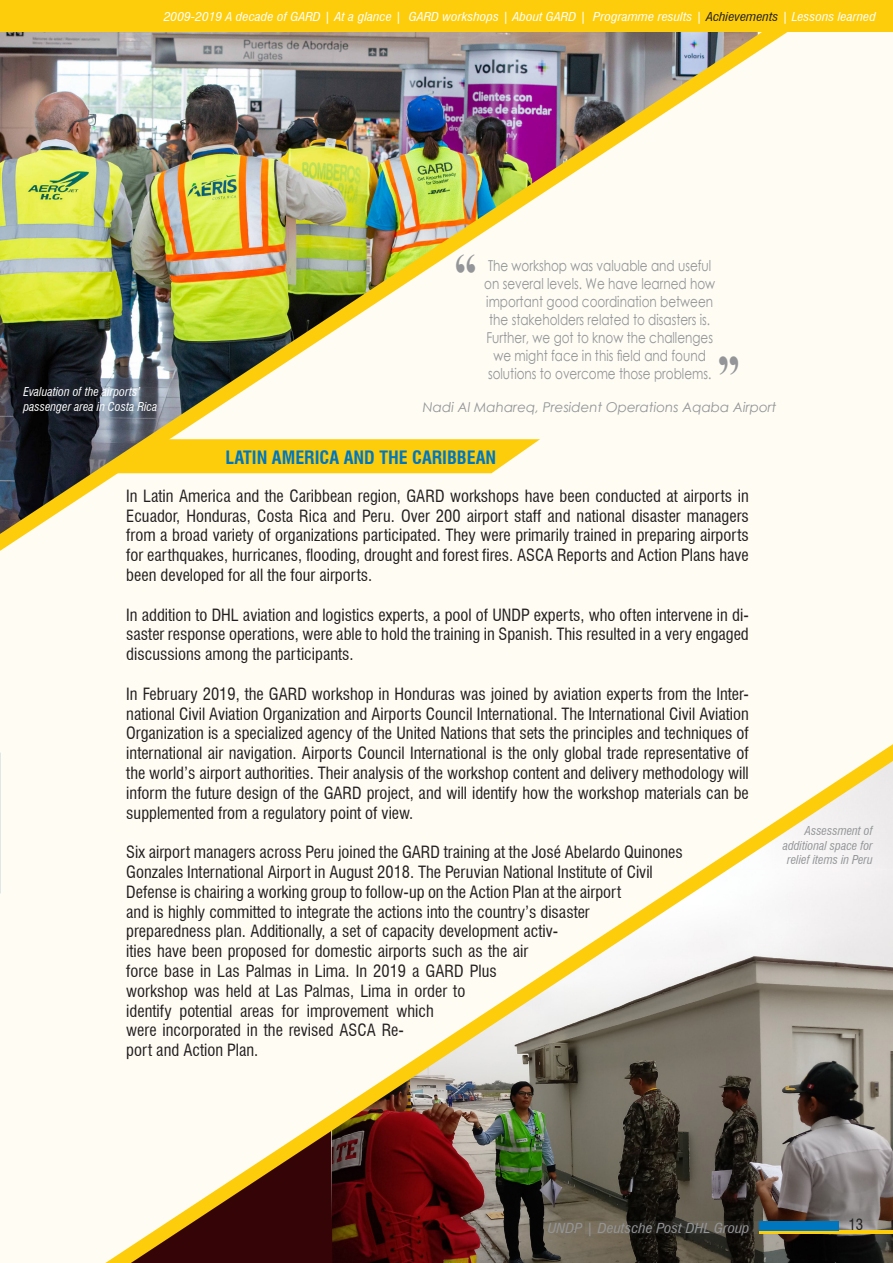
<style>
.page{position:relative;width:893px;height:1263px;background:#fff}
.page>*{position:absolute;margin:0;border:0;box-sizing:border-box;transform-origin:0 0}
.t1{font:700 56.25px "Times New Roman";color:#939598;scale:.8 1}
.t2{font:700 condensed 18px "Swiss 721 BT";color:#0076be}
.t3{font:condensed 16.5px/19.8px "Swiss 721 BT";color:#231f20;text-align:justify}
.t4{font:15px/18px "Century Gothic";color:#939598;text-align:center;scale:.8 1}
.t5{font:condensed 15px "Swiss 721 BT";color:#231f20}
.t6{font:italic 13.5px "Century Gothic";color:#939598}
.t7{font:italic condensed 13.5px "Swiss 721 BT";color:#939598;scale:1.13 1}
.t8{font:italic condensed 12px "Swiss 721 BT";color:#fff;scale:1.13 1}
.t9{font:italic condensed 12px/14.4px "Swiss 721 BT";color:#fff}
.t10{font:italic condensed 12px/14.4px "Swiss 721 BT";color:#939598;text-align:right}
.s1{color:#231f20}
</style>
<div class="page">
<div style="left:0;top:18px;width:893px;height:1245px;background:#fefcf3"></div>
<svg style="left:105px;top:744px;width:788px;height:519px"></svg>
<img style="left:0;top:32px;width:788px;height:519px">
<svg style="left:586px;top:1221px;width:307px;height:13px;background:#504c44"></svg>
<hr style="left:759px;top:1230px;width:134px;height:4px;background:#fdcd0b">
<div style="left:759px;top:1221px;width:80px;height:9px;background:#0076be"></div>
<div style="left:0;top:0;width:893px;height:32px;background:#fdcd0b"></div>
<svg style="left:109px;top:439px;width:431px;height:34px;background:#f8cc1b"></svg>
<p class="t8" style="left:164px;top:9px;width:632px">2009-2019 A decade of GARD | At a glance | GARD workshops | About GARD | Programme results | <span class="s1">Achievements</span> | Lessons learned</p>
<p class="t9" style="left:23px;top:384px;width:135px">Evaluation of the airports’ passenger area in Costa Rica</p>
<p class="t1" style="left:454px;top:233px;width:30px">“</p>
<p class="t4" style="left:484px;top:257px;width:290px">The workshop was valuable and useful on several levels. We have learned how important good coordination between the stakeholders related to disasters is.<br>Further, we got to know the challenges we might face in this field and found solutions to overcome those problems.</p>
<p class="t6" style="left:423px;top:397px;width:355px">Nadi Al Mahareq, President Operations Aqaba Airport</p>
<p class="t1" style="left:718px;top:335px;width:30px">”</p>
<p class="t2" style="left:226px;top:447px;width:272px">LATIN AMERICA AND THE CARIBBEAN</p>
<p class="t3" style="left:126px;top:486px;width:624px">In Latin America and the Caribbean region, GARD workshops have been conducted at airports in Ecuador, Honduras, Costa Rica and Peru. Over 200 airport staff and national disaster managers from a broad variety of organizations participated. They were primarily trained in preparing airports for earthquakes, hurricanes, flooding, drought and forest fires. ASCA Reports and Action Plans have been developed for all the four airports.</p>
<p class="t3" style="left:126px;top:605px;width:624px">In addition to DHL aviation and logistics experts, a pool of UNDP experts, who often intervene in di&shy;saster response operations, were able to hold the training in Spanish. This resulted in a very engaged discussions among the participants.</p>
<p class="t3" style="left:126px;top:684px;width:624px">In February 2019, the GARD workshop in Honduras was joined by aviation experts from the Inter&shy;national Civil Aviation Organization and Airports Council International. The International Civil Aviation Organization is a specialized agency of the United Nations that sets the principles and techniques of international air navigation. Airports Council International is the only global trade representative of the world’s airport authorities. Their analysis of the workshop content and delivery methodology will inform the future design of the GARD project, and will identify how the workshop materials can be supplemented from a regulatory point of view.</p>
<p class="t3" style="left:126px;top:842px;width:558px;text-align:left">Six airport managers across Peru joined the GARD training at the José Abelardo Quinones Gonzales International Airport in August 2018. The Peruvian National Institute of Civil Defense is chairing a working group to follow-up on the Action Plan at the airport<br>and is highly committed to integrate the actions into the country’s disaster<br>preparedness plan. Additionally, a set of capacity development activ-<br>ities have been proposed for domestic airports such as the air<br>force base in Las Palmas in Lima. In 2019 a GARD Plus<br>workshop was held at Las Palmas, Lima in order to<br>identify potential areas for improvement which<br>were incorporated in the revised ASCA Re-<br>port and Action Plan.</p>
<p class="t10" style="left:783px;top:824px;width:92px">Assessment of additional space for relief items in Peru</p>
<p class="t7" style="left:548px;top:1219px;width:180px">UNDP | Deutsche Post DHL Group</p>
<p class="t5" style="left:848px;top:1216px;width:16px">13</p>
</div>
